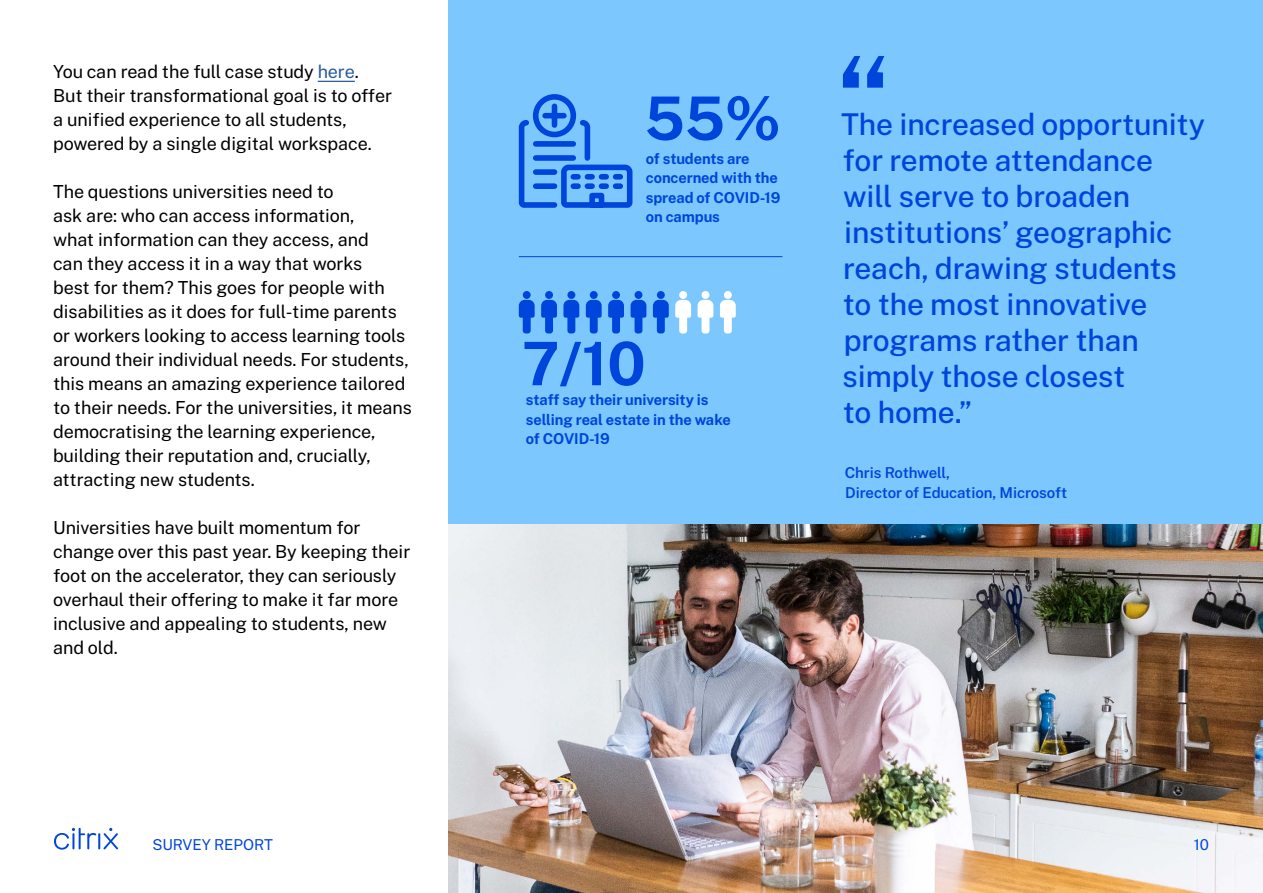
<style>
.page{position:relative;width:1263px;height:893px;background:#fff}
.page>*{position:absolute;margin:0;border:0;box-sizing:border-box;transform-origin:0 0}
.t1{font:500 127.5px "Public Sans";color:#0045db}
.t2{font:700 60px "Public Sans";color:#0045db}
.t3{font:500 30px/36px "Public Sans";letter-spacing:-.005em;color:#0045db}
.t4{font:18px/24px "Public Sans";letter-spacing:-.005em;color:#000}
.t5{font:700 15px/19.5px "Public Sans";letter-spacing:-.005em;color:#0045db}
.t6{font:600 15px/19.5px "Public Sans";letter-spacing:-.005em;color:#0045db}
.t7{font:15px "Public Sans";letter-spacing:-.005em;color:#0045db}
.s1{color:#275b9b}
</style>
<div class="page">
<img style="left:449px;top:523px;width:814px;height:370px">
<hr style="left:318px;top:81px;width:37px;height:1px;background:#275b9b">
<div style="left:449px;top:0;width:814px;height:523px;background:#7dc7ff"></div>
<svg style="left:563px;top:291px;width:16px;height:42px"></svg>
<svg style="left:675px;top:291px;width:16px;height:42px"></svg>
<svg style="left:519px;top:291px;width:16px;height:42px"></svg>
<svg style="left:631px;top:291px;width:15px;height:42px"></svg>
<svg style="left:586px;top:291px;width:16px;height:42px"></svg>
<svg style="left:698px;top:291px;width:15px;height:42px"></svg>
<svg style="left:608px;top:291px;width:16px;height:42px"></svg>
<svg style="left:720px;top:291px;width:16px;height:42px"></svg>
<svg style="left:541px;top:291px;width:16px;height:42px"></svg>
<svg style="left:653px;top:291px;width:16px;height:42px"></svg>
<svg style="left:518px;top:94px;width:115px;height:114px"></svg>
<hr style="left:519px;top:256px;width:263px;height:1px;background:#0045db">
<svg style="left:54px;top:828px;width:64px;height:22px"></svg>
<p class="t4" style="left:53px;top:58px;width:340px">You can read the full case study <span class="s1">here</span>.<br>But their transformational goal is to offer a unified experience to all students, powered by a single digital workspace.</p>
<p class="t4" style="left:53px;top:178px;width:360px">The questions universities need to<br>ask are: who can access information,<br>what information can they access, and<br>can they access it in a way that works<br>best for them? This goes for people with disabilities as it does for full-time parents or workers looking to access learning tools around their individual needs. For students, this means an amazing experience tailored to their needs. For the universities, it means democratising the learning experience, building their reputation and, crucially, attracting new students.</p>
<p class="t4" style="left:53px;top:514px;width:359px">Universities have built momentum for change over this past year. By keeping their foot on the accelerator, they can seriously overhaul their offering to make it far more inclusive and appealing to students, new and old.</p>
<h2 class="t2" style="left:644px;top:75px;width:138px">55%</h2>
<p class="t5" style="left:646px;top:148px;width:136px">of students are concerned with the spread of COVID-19 on campus</p>
<h2 class="t2" style="left:522px;top:320px;width:125px">7/10</h2>
<p class="t5" style="left:526px;top:389px;width:206px">staff say their university is selling real estate in the wake of COVID-19</p>
<h1 class="t1" style="left:837px;top:10px;width:57px">“</h1>
<h3 class="t3" style="left:841px;top:104px;width:366px">The increased opportunity for remote attendance will serve to broaden institutions’ geographic reach, drawing students to the most innovative programs rather than simply those closest<br>to home.”</h3>
<p class="t6" style="left:845px;top:462px;width:224px">Chris Rothwell,<br>Director of Education, Microsoft</p>
<p class="t7" style="left:152px;top:833px;width:122px">SURVEY REPORT</p>
<p class="t7" style="left:1194px;top:833px;width:17px">10</p>
</div>
